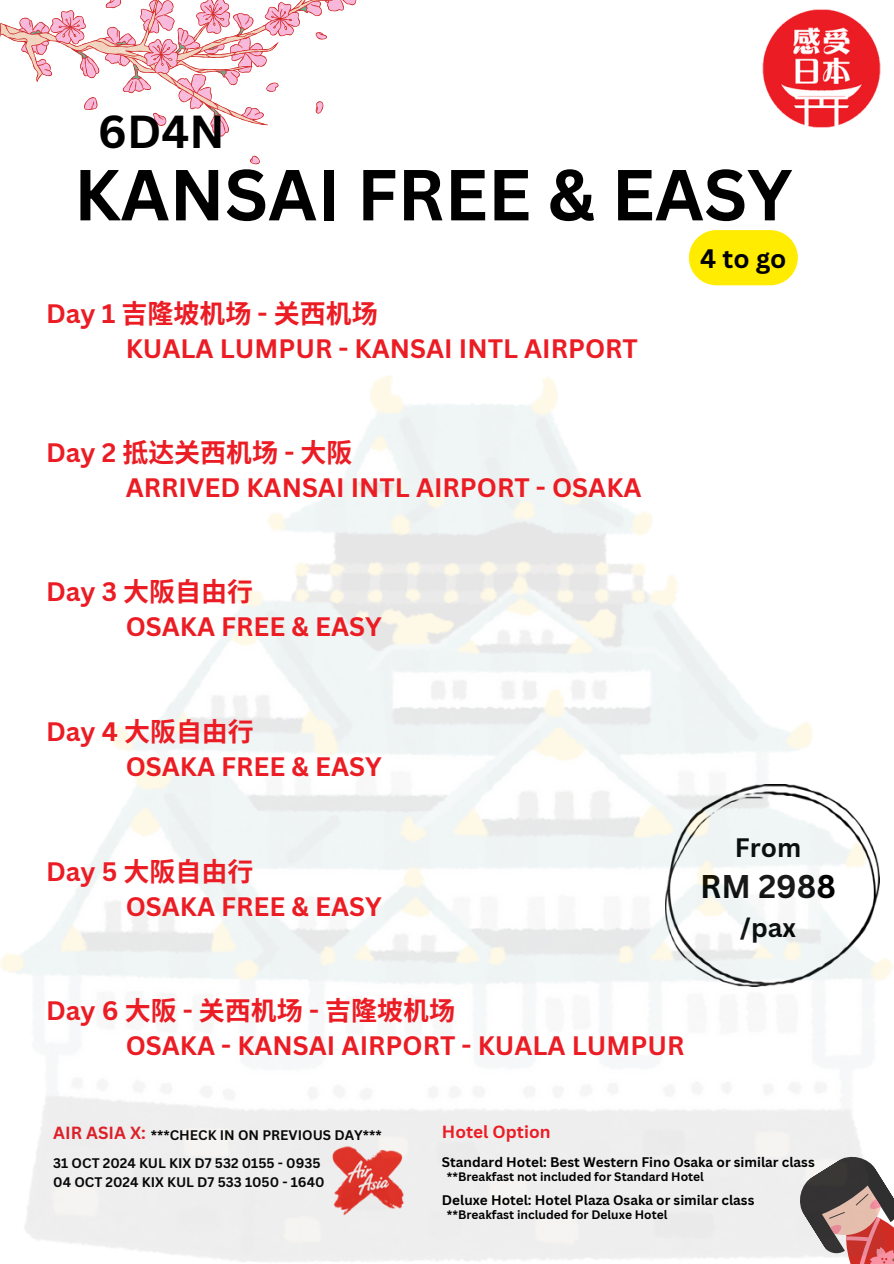
<style>
.page{position:relative;width:894px;height:1264px;background:#fff}
.page>*{position:absolute;margin:0;border:0;box-sizing:border-box;transform-origin:0 0}
.t1{font:700 70.5px "Canva Sans";color:#000}
.t2{font:700 45px "Canva Sans";color:#000}
.t3{font:700 31.95px "Canva Sans";color:#000}
.t4{font:700 25.95px/35.2px "Canva Sans";color:#eb1c24}
.t5{font:700 25.95px "Canva Sans";color:#000}
.t6{font:700 17.1px "Canva Sans";color:#eb1c24}
.t7{font:700 13.5px "Canva Sans";color:#000}
.t8{font:700 12px "Canva Sans";color:#000}
.s1{font-family:"Noto Sans CJ Ksc"}
</style>
<div class="page">
<img style="left:762px;top:9px;width:119px;height:119px">
<svg style="left:0;top:0;width:356px;height:164px"></svg>
<div style="left:688px;top:230px;width:109px;height:55px;background:#ffec00;border-radius:28px"></div>
<img style="left:1px;top:375px;width:892px;height:888px">
<p class="t2" style="left:98px;top:99px;width:128px">6D4N</p>
<p class="t1" style="left:74px;top:145px;width:719px">KANSAI FREE &amp; EASY</p>
<h5 class="t4" style="left:126px;top:295px;width:513px;text-indent:-80px">Day 1 <span class="s1">吉隆坡机场</span> - <span class="s1">关西机场<br></span>KUALA LUMPUR - KANSAI INTL AIRPORT</h5>
<h5 class="t4" style="left:126px;top:434px;width:517px;text-indent:-80px">Day 2 <span class="s1">抵达关西机场</span> - <span class="s1">大阪<br></span>ARRIVED KANSAI INTL AIRPORT - OSAKA</h5>
<p class="t4" style="left:126px;top:573px;width:257px;text-indent:-80px">Day 3 <span class="s1">大阪自由行<br></span>OSAKA FREE &amp; EASY</p>
<h5 class="t5" style="left:700px;top:241px;width:88px">4 to go</h5>
<h6 class="t4" style="left:126px;top:713px;width:257px;text-indent:-80px">Day 4 <span class="s1">大阪自由行<br></span>OSAKA FREE &amp; EASY</h6>
<p class="t4" style="left:126px;top:852px;width:257px;text-indent:-80px">Day 5 <span class="s1">大阪自由行<br></span>OSAKA FREE &amp; EASY</p>
<h5 class="t5" style="left:734px;top:829px;width:68px">From</h5>
<h5 class="t3" style="left:699px;top:863px;width:137px">RM 2988</h5>
<h5 class="t5" style="left:740px;top:909px;width:57px">/pax</h5>
<p class="t4" style="left:126px;top:992px;width:560px;text-indent:-80px">Day 6 <span class="s1">大阪</span> - <span class="s1">关西机场</span> - <span class="s1">吉隆坡机场<br></span>OSAKA - KANSAI AIRPORT - KUALA LUMPUR</p>
<p class="t6" style="left:53px;top:1120px;width:94px">AIR ASIA X:</p>
<h1 class="t7" style="left:151px;top:1125px;width:232px">***CHECK IN ON PREVIOUS DAY***</h1>
<h4 class="t7" style="left:53px;top:1153px;width:269px">31 OCT 2024 KUL KIX D7 532 0155 - 0935</h4>
<h5 class="t7" style="left:53px;top:1172px;width:273px">04 OCT 2024 KIX KUL D7 533 1050 - 1640</h5>
<p class="t6" style="left:442px;top:1119px;width:110px">Hotel Option</p>
<h3 class="t7" style="left:442px;top:1152px;width:374px">Standard Hotel: Best Western Fino Osaka or similar class</h3>
<p class="t7" style="left:442px;top:1190px;width:314px">Deluxe Hotel: Hotel Plaza Osaka or similar class</p>
<p class="t8" style="left:446px;top:1167px;width:258px">**Breakfast not included for Standard Hotel</p>
<p class="t8" style="left:446px;top:1206px;width:222px">**Breakfast included for Deluxe Hotel</p>
</div>
